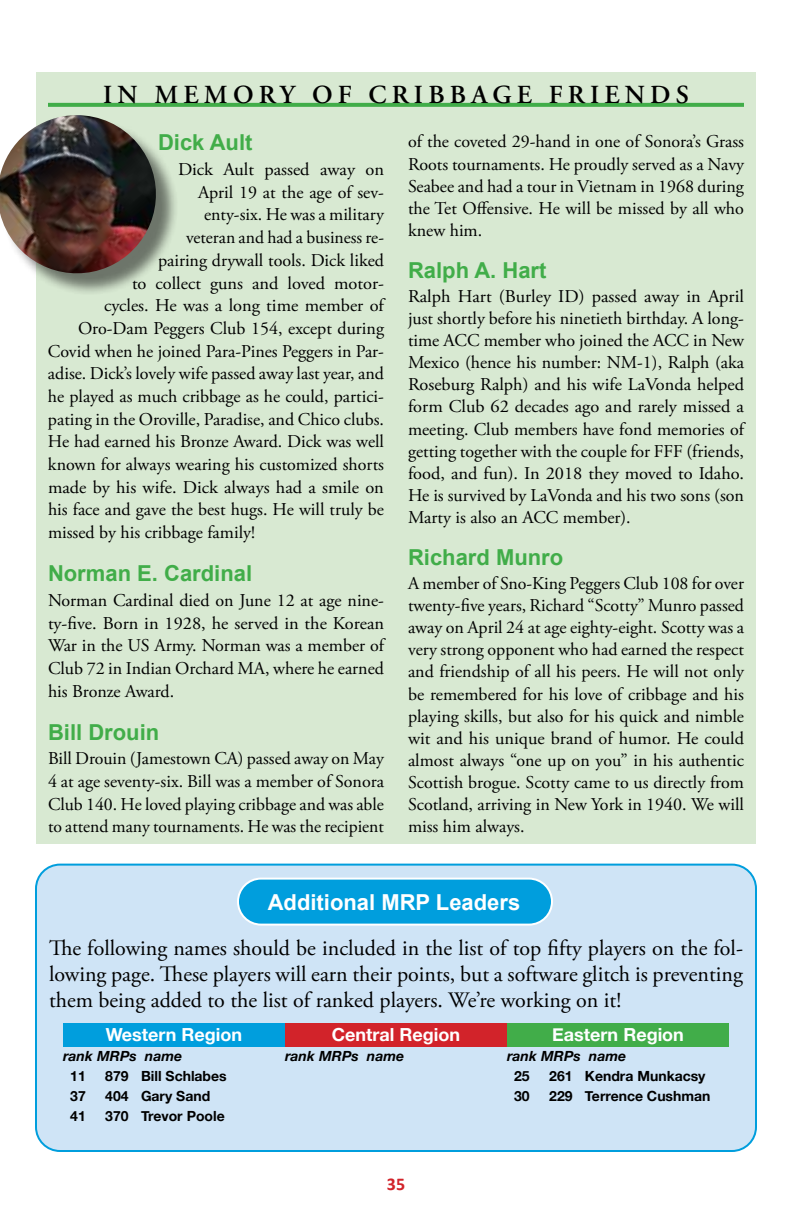
<style>
.page{position:relative;width:792px;height:1224px;background:#fff}
.page>*{position:absolute;margin:0;border:0;box-sizing:border-box;transform-origin:0 0}
.t1{font:600 26px "Adobe Garamond Pro";letter-spacing:.2em;color:#000}
.t2{font:22px/25.8px "Adobe Garamond Pro";color:#000;text-align:justify}
.t3{font:700 22px "Arial";color:#41ad49}
.t4{font:700 22px "Arial";color:#fff}
.t5{font:18px/22px "Adobe Garamond Pro";color:#000;text-align:justify}
.t6{font:700 18px "Helvetica Neue";color:#fff}
.t7{font:700 18px "Calibri";color:#d2232a}
.t8{font:700 14px "Helvetica Neue";color:#000}
.t9{font:italic 700 14px "Helvetica Neue";color:#000}
</style>
<div class="page">
<div style="left:36px;top:865px;width:720px;height:286px;background:#cfe4f6;border-radius:24px"></div>
<div style="left:238px;top:879px;width:314px;height:46px;background:#009edd;border-radius:23px"></div>
<div style="left:237px;top:878px;width:316px;height:48px;border:2px solid #fff;border-radius:23px"></div>
<div style="left:63px;top:1023px;width:222px;height:24px;background:#009edd"></div>
<div style="left:285px;top:1023px;width:222px;height:24px;background:#d2232a"></div>
<div style="left:507px;top:1023px;width:222px;height:24px;background:#41ad49"></div>
<div style="left:35px;top:864px;width:722px;height:288px;border:2px solid #009edd;border-radius:24px"></div>
<div style="left:36px;top:72px;width:720px;height:112px;background:#d8e9d2"></div>
<svg style="left:48px;top:103px;width:696px;height:4px;background:#46af4e"></svg>
<div style="left:36px;top:122px;width:720px;height:722px;background:#d8e9d2"></div>
<div style="left:1px;top:118px;width:178px;height:179px;background:#000;opacity:.5"></div>
<img style="left:0;top:115px;width:166px;height:168px">
<h1 class="t1" style="left:103px;top:80px;width:587px">IN MEMORY OF CRIBBAGE FRIENDS</h1>
<p class="t3" style="left:158px;top:128px;width:96px">Dick Ault</p>
<p class="t5" style="left:178px;top:159px;width:208px">Dick Ault passed away on</p>
<p class="t5" style="left:198px;top:182px;width:188px">April 19 at the age of sev-</p>
<p class="t5" style="left:204px;top:204px;width:181px">enty-six. He was a military</p>
<p class="t5" style="left:186px;top:227px;width:200px">veteran and had a business re-</p>
<p class="t5" style="left:158px;top:250px;width:228px">pairing drywall tools. Dick liked</p>
<p class="t5" style="left:132px;top:272px;width:254px">to collect guns and loved motor-</p>
<p class="t5" style="left:104px;top:295px;width:281px">cycles. He was a long time member of</p>
<p class="t5" style="left:78px;top:318px;width:308px">Oro-Dam Peggers Club 154, except during</p>
<p class="t5" style="left:48px;top:341px;width:338px">Covid when he joined Para-Pines Peggers in Par-</p>
<p class="t5" style="left:48px;top:363px;width:337px">adise. Dick’s lovely wife passed away last year, and</p>
<p class="t5" style="left:48px;top:386px;width:337px">he played as much cribbage as he could, partici-</p>
<p class="t5" style="left:48px;top:409px;width:337px">pating in the Oroville, Paradise, and Chico clubs.</p>
<p class="t5" style="left:48px;top:431px;width:338px">He had earned his Bronze Award. Dick was well</p>
<p class="t5" style="left:48px;top:454px;width:338px">known for always wearing his customized shorts</p>
<p class="t5" style="left:48px;top:477px;width:337px">made by his wife. Dick always had a smile on</p>
<p class="t5" style="left:48px;top:499px;width:338px">his face and gave the best hugs. He will truly be</p>
<p class="t5" style="left:48px;top:522px;width:208px">missed by his cribbage family!</p>
<p class="t3" style="left:48px;top:559px;width:206px">Norman E. Cardinal</p>
<p class="t5" style="left:48px;top:589px;width:338px;line-height:22.6px">Norman Cardinal died on June 12 at age nine&shy;ty-five. Born in 1928, he served in the Korean War in the US Army. Norman was a member of Club 72 in Indian Orchard MA, where he earned his Bronze Award.</p>
<p class="t3" style="left:48px;top:717px;width:113px">Bill Drouin</p>
<p class="t5" style="left:48px;top:748px;width:338px;line-height:22.6px">Bill Drouin (Jamestown CA) passed away on May 4 at age seventy-six. Bill was a member of Sonora Club 140. He loved playing cribbage and was able to attend many tournaments. He was the recipient</p>
<p class="t5" style="left:408px;top:131px;width:338px">of the coveted 29-hand in one of Sonora’s Grass Roots tournaments. He proudly served as a Navy Seabee and had a tour in Vietnam in 1968 during the Tet Offensive. He will be missed by all who knew him.</p>
<p class="t3" style="left:408px;top:256px;width:140px">Ralph A. Hart</p>
<p class="t5" style="left:408px;top:286px;width:338px">Ralph Hart (Burley ID) passed away in April just shortly before his ninetieth birthday. A long&shy;time ACC member who joined the ACC in New Mexico (hence his number: NM-1), Ralph (aka Roseburg Ralph) and his wife LaVonda helped form Club 62 decades ago and rarely missed a meeting. Club members have fond memories of getting together with the couple for FFF (friends, food, and fun). In 2018 they moved to Idaho.<br>He is survived by LaVonda and his two sons (son Marty is also an ACC member).</p>
<p class="t3" style="left:408px;top:543px;width:157px">Richard Munro</p>
<p class="t5" style="left:408px;top:573px;width:338px">A member of Sno-King Peggers Club 108 for over twenty-five years, Richard “Scotty” Munro passed away on April 24 at age eighty-eight. Scotty was a very strong opponent who had earned the respect and friendship of all his peers. He will not only be remembered for his love of cribbage and his playing skills, but also for his quick and nimble wit and his unique brand of humor. He could almost always “one up on you” in his authentic Scottish brogue. Scotty came to us directly from Scotland, arriving in New York in 1940. We will miss him always.</p>
<p class="t4" style="left:268px;top:887px;width:254px">Additional MRP Leaders</p>
<p class="t2" style="left:49px;top:936px;width:696px">The following names should be included in the list of top fifty players on the fol&shy;lowing page. These players will earn their points, but a software glitch is preventing them being added to the list of ranked players. We’re working on it!</p>
<p class="t6" style="left:106px;top:1020px;width:138px">Western Region</p>
<p class="t6" style="left:332px;top:1020px;width:130px">Central Region</p>
<p class="t6" style="left:552px;top:1020px;width:133px">Eastern Region</p>
<p class="t9" style="left:63px;top:1045px;width:121px">rank MRPs name</p>
<p class="t9" style="left:285px;top:1045px;width:121px">rank MRPs name</p>
<p class="t9" style="left:507px;top:1045px;width:121px">rank MRPs name</p>
<p class="t8" style="left:70px;top:1065px;width:17px">11</p>
<p class="t8" style="left:105px;top:1065px;width:123px">879 Bill Schlabes</p>
<p class="t8" style="left:514px;top:1065px;width:17px">25</p>
<p class="t8" style="left:549px;top:1065px;width:158px">261 Kendra Munkacsy</p>
<p class="t8" style="left:70px;top:1085px;width:17px">37</p>
<p class="t8" style="left:105px;top:1085px;width:106px">404 Gary Sand</p>
<p class="t8" style="left:514px;top:1085px;width:17px">30</p>
<p class="t8" style="left:549px;top:1085px;width:163px">229 Terrence Cushman</p>
<p class="t8" style="left:70px;top:1105px;width:17px">41</p>
<p class="t8" style="left:105px;top:1105px;width:121px">370 Trevor Poole</p>
<p class="t7" style="left:387px;top:1172px;width:20px">35</p>
</div>
